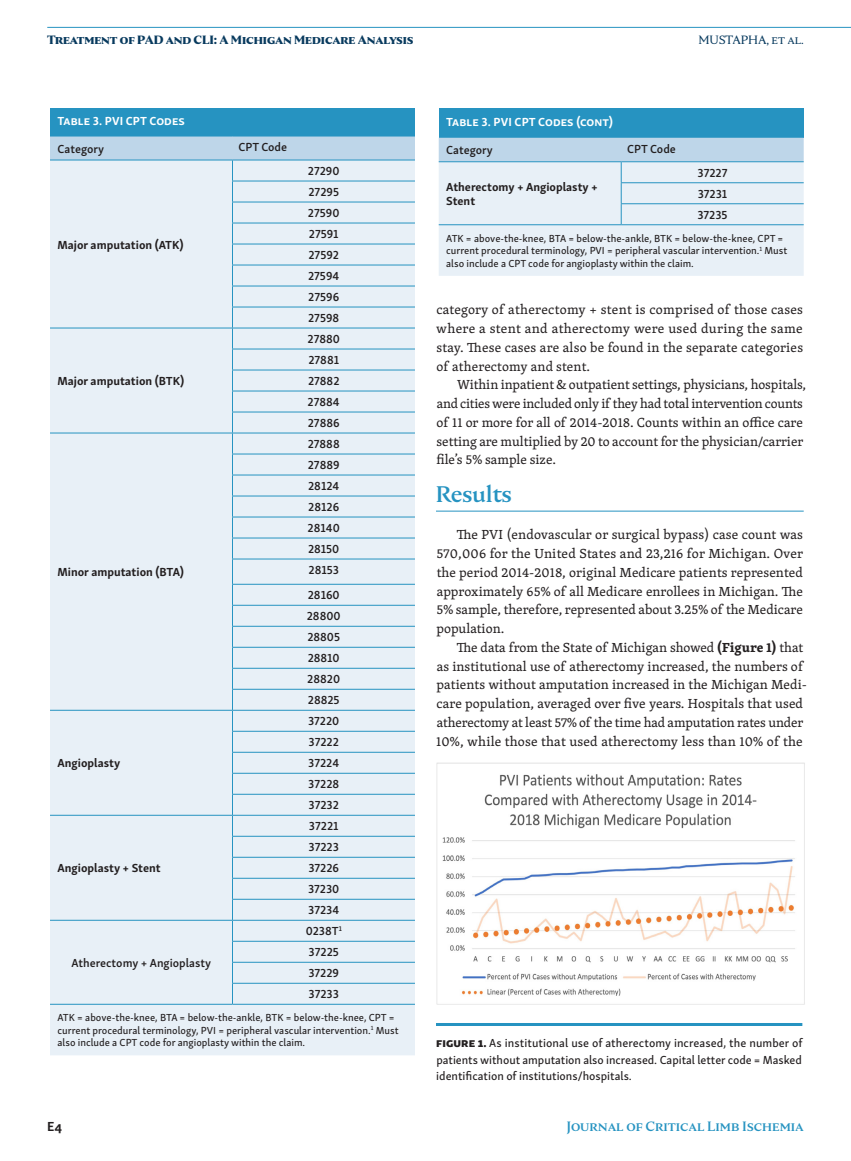
<style>
.page{position:relative;width:851px;height:1161px;background:#fff}
.page>*{position:absolute;margin:0;border:0;box-sizing:border-box;transform-origin:0 0}
.JCLI_Article_Subhead{font:500 22.5px "Nocturne Serif";color:#2693c1}
.JCLI_Article_Body{font:13.5px/18.8px "Skolar Latin";color:#231f20;text-align:justify}
.t1{font:500 13.5px "Nocturne Serif";color:#2693c1}
.t2{font:700 13.5px "Skolar Sans Latn";color:#231f20}
.JCLI_Table_Body{font:600 12px "Skolar Sans Latn";color:#231f20}
.JCLI_Figure_Caption{font:12px/16.5px "Skolar Sans Latn Me";color:#231f20;text-align:justify}
.JCLI_Table_Body-2{font:700 12px/14.4px "Skolar Sans Latn";color:#231f20}
.t3{font:700 12px "Nocturne Serif";letter-spacing:-.005em;color:#083a5e}
.JCLI_Table_Header{font:700 12px "Skolar Sans Latn";letter-spacing:.01em;color:#fff}
.JCLI_Table_Column_He{font:600 12px "Skolar Sans Latn";color:#231f20}
.t4{font:12px "Nocturne Serif";letter-spacing:-.005em;color:#083a5e}
.JCLI_Table_Footnotes{font:10.5px/12.6px "Skolar Sans Latn Me";color:#231f20}
.s1{font-weight:700}
.s2{font-family:"Skolar Sans Latn Eb"}
</style>
<div class="page">
<hr style="left:47px;top:27px;width:803px;height:1px;background:#2693c1">
<hr style="left:436px;top:511px;width:367px;height:1px;background:#2693c1">
<div style="left:50px;top:108px;width:365px;height:28px;background:#2693c1"></div>
<div style="left:50px;top:1005px;width:365px;height:50px;background:#e8f0f7"></div>
<hr style="left:50px;top:1004px;width:182px;height:1px;background:#2693c1">
<hr style="left:232px;top:1004px;width:183px;height:1px;background:#2693c1">
<svg style="left:50px;top:137px;width:365px;height:867px;background:#e0ecf4"></svg>
<hr style="left:50px;top:136px;width:182px;height:1px;background:#2693c1">
<hr style="left:232px;top:136px;width:183px;height:1px;background:#2693c1">
<div style="left:438px;top:108px;width:365px;height:30px;background:#2693c1"></div>
<div style="left:438px;top:225px;width:365px;height:51px;background:#e8f0f7"></div>
<hr style="left:438px;top:224px;width:183px;height:1px;background:#2693c1">
<hr style="left:621px;top:224px;width:182px;height:1px;background:#2693c1">
<svg style="left:438px;top:138px;width:365px;height:86px;background:#d7e6f1"></svg>
<img style="left:436px;top:762px;width:369px;height:243px">
<hr style="left:436px;top:1023px;width:366px;height:3px;background:#2693c1">
<p class="t3" style="left:47px;top:32px;width:367px">Treatment of PAD and CLI: A Michigan Medicare Analysis</p>
<p class="t4" style="left:698px;top:32px;width:107px">MUSTAPHA, et al.</p>
<p class="JCLI_Table_Header" style="left:57px;top:111px;width:129px">Table 3. PVI CPT Codes</p>
<p class="JCLI_Table_Column_He" style="left:57px;top:139px;width:48px">Category</p>
<p class="JCLI_Table_Column_He" style="left:238px;top:137px;width:50px">CPT Code</p>
<p class="JCLI_Table_Body-2" style="left:57px;top:236px;width:128px">Major amputation (ATK)</p>
<p class="JCLI_Table_Body-2" style="left:57px;top:373px;width:128px">Major amputation (BTK)</p>
<p class="JCLI_Table_Body-2" style="left:57px;top:564px;width:128px">Minor amputation (BTA)</p>
<p class="JCLI_Table_Body-2" style="left:57px;top:755px;width:64px">Angioplasty</p>
<p class="JCLI_Table_Body-2" style="left:57px;top:860px;width:105px">Angioplasty + Stent</p>
<p class="JCLI_Table_Body" style="left:308px;top:161px;width:33px">27290</p>
<p class="JCLI_Table_Body" style="left:308px;top:182px;width:32px">27295</p>
<p class="JCLI_Table_Body" style="left:308px;top:203px;width:33px">27590</p>
<p class="JCLI_Table_Body" style="left:309px;top:224px;width:31px">27591</p>
<p class="JCLI_Table_Body" style="left:308px;top:245px;width:32px">27592</p>
<p class="JCLI_Table_Body" style="left:308px;top:266px;width:33px">27594</p>
<p class="JCLI_Table_Body" style="left:308px;top:287px;width:32px">27596</p>
<p class="JCLI_Table_Body" style="left:308px;top:308px;width:33px">27598</p>
<p class="JCLI_Table_Body" style="left:307px;top:329px;width:34px">27880</p>
<p class="JCLI_Table_Body" style="left:308px;top:350px;width:32px">27881</p>
<p class="JCLI_Table_Body" style="left:308px;top:371px;width:33px">27882</p>
<p class="JCLI_Table_Body" style="left:307px;top:392px;width:34px">27884</p>
<p class="JCLI_Table_Body" style="left:308px;top:413px;width:33px">27886</p>
<p class="JCLI_Table_Body" style="left:308px;top:434px;width:34px">27888</p>
<p class="JCLI_Table_Body" style="left:308px;top:455px;width:33px">27889</p>
<p class="JCLI_Table_Body" style="left:308px;top:476px;width:33px">28124</p>
<p class="JCLI_Table_Body" style="left:308px;top:497px;width:32px">28126</p>
<p class="JCLI_Table_Body" style="left:307px;top:518px;width:34px">28140</p>
<p class="JCLI_Table_Body" style="left:308px;top:539px;width:33px">28150</p>
<p class="JCLI_Table_Body" style="left:308px;top:560px;width:32px">28153</p>
<p class="JCLI_Table_Body" style="left:308px;top:586px;width:33px">28160</p>
<p class="JCLI_Table_Body" style="left:307px;top:607px;width:35px">28800</p>
<p class="JCLI_Table_Body" style="left:307px;top:628px;width:34px">28805</p>
<p class="JCLI_Table_Body" style="left:308px;top:649px;width:34px">28810</p>
<p class="JCLI_Table_Body" style="left:307px;top:670px;width:34px">28820</p>
<p class="JCLI_Table_Body" style="left:308px;top:691px;width:33px">28825</p>
<p class="JCLI_Table_Body" style="left:308px;top:712px;width:33px">37220</p>
<p class="JCLI_Table_Body" style="left:308px;top:733px;width:32px">37222</p>
<p class="JCLI_Table_Body" style="left:308px;top:754px;width:33px">37224</p>
<p class="JCLI_Table_Body" style="left:308px;top:775px;width:32px">37228</p>
<p class="JCLI_Table_Body" style="left:308px;top:796px;width:32px">37232</p>
<p class="JCLI_Table_Body" style="left:309px;top:817px;width:31px">37221</p>
<p class="JCLI_Table_Body" style="left:308px;top:838px;width:32px">37223</p>
<p class="JCLI_Table_Body" style="left:308px;top:859px;width:32px">37226</p>
<p class="JCLI_Table_Body" style="left:308px;top:880px;width:33px">37230</p>
<p class="JCLI_Table_Body" style="left:308px;top:901px;width:33px">37234</p>
<p class="JCLI_Table_Body" style="left:306px;top:922px;width:38px">0238T<sup>1</sup></p>
<p class="JCLI_Table_Body" style="left:308px;top:943px;width:32px">37225</p>
<p class="JCLI_Table_Body" style="left:308px;top:964px;width:32px">37229</p>
<p class="JCLI_Table_Body" style="left:308px;top:985px;width:32px">37233</p>
<p class="JCLI_Table_Footnotes" style="left:57px;top:1010px;width:342px">ATK = above-the-knee, BTA = below-the-ankle, BTK = below-the-knee, CPT = current procedural terminology, PVI = peripheral vascular intervention.<sup>1</sup> Must also include a CPT code for angioplasty within the claim.</p>
<p class="JCLI_Table_Body" style="left:71px;top:953px;width:141px">Atherectomy + Angioplasty</p>
<p class="t2" style="left:47px;top:1115px;width:17px">E4</p>
<p class="JCLI_Table_Header" style="left:446px;top:112px;width:168px">Table 3. PVI CPT Codes (cont)</p>
<p class="JCLI_Table_Column_He" style="left:446px;top:141px;width:48px">Category</p>
<p class="JCLI_Table_Column_He" style="left:627px;top:139px;width:50px">CPT Code</p>
<p class="JCLI_Table_Body-2" style="left:446px;top:178px;width:153px">Atherectomy + Angioplasty +<br>Stent</p>
<p class="JCLI_Table_Body" style="left:697px;top:163px;width:31px">37227</p>
<p class="JCLI_Table_Body" style="left:697px;top:184px;width:31px">37231</p>
<p class="JCLI_Table_Body" style="left:697px;top:205px;width:32px">37235</p>
<p class="JCLI_Table_Footnotes" style="left:446px;top:231px;width:342px">ATK = above-the-knee, BTA = below-the-ankle, BTK = below-the-knee, CPT = current procedural terminology, PVI = peripheral vascular intervention.<sup>1</sup> Must also include a CPT code for angioplasty within the claim.</p>
<p class="JCLI_Article_Body" style="left:436px;top:300px;width:368px">category of atherectomy + stent is comprised of those cases where a stent and atherectomy were used during the same stay. These cases are also be found in the separate categories of atherectomy and stent.</p>
<p class="JCLI_Article_Body" style="left:436px;top:375px;width:371px;text-align:left;text-indent:21px">Within inpatient &amp; outpatient settings, physicians, hospitals, and cities were included only if they had total intervention counts of 11 or more for all of 2014-2018. Counts within an office care setting are multiplied by 20 to account for the physician/carrier file’s 5% sample size.</p>
<p class="JCLI_Article_Subhead" style="left:435px;top:479px;width:78px">Results</p>
<p class="JCLI_Article_Body" style="left:436px;top:525px;width:368px;text-indent:20px">The PVI (endovascular or surgical bypass) case count was 570,006 for the United States and 23,216 for Michigan. Over the period 2014-2018, original Medicare patients represented approximately 65% of all Medicare enrollees in Michigan. The 5% sample, therefore, represented about 3.25% of the Medicare population.</p>
<p class="JCLI_Article_Body" style="left:436px;top:637px;width:372px;text-align:left;text-indent:21px">The data from the State of Michigan showed <span class="s1">(Figure 1)</span> that as institutional use of atherectomy increased, the numbers of patients without amputation increased in the Michigan Medi&shy;care population, averaged over five years. Hospitals that used atherectomy at least 57% of the time had amputation rates under 10%, while those that used atherectomy less than 10% of the</p>
<p class="JCLI_Figure_Caption" style="left:436px;top:1034px;width:368px"><span class="s2">Figure 1.</span> As institutional use of atherectomy increased, the number of patients without amputation also increased. Capital letter code = Masked identification of institutions/hospitals.</p>
<p class="t1" style="left:566px;top:1117px;width:239px">Journal of Critical Limb Ischemia</p>
</div>
